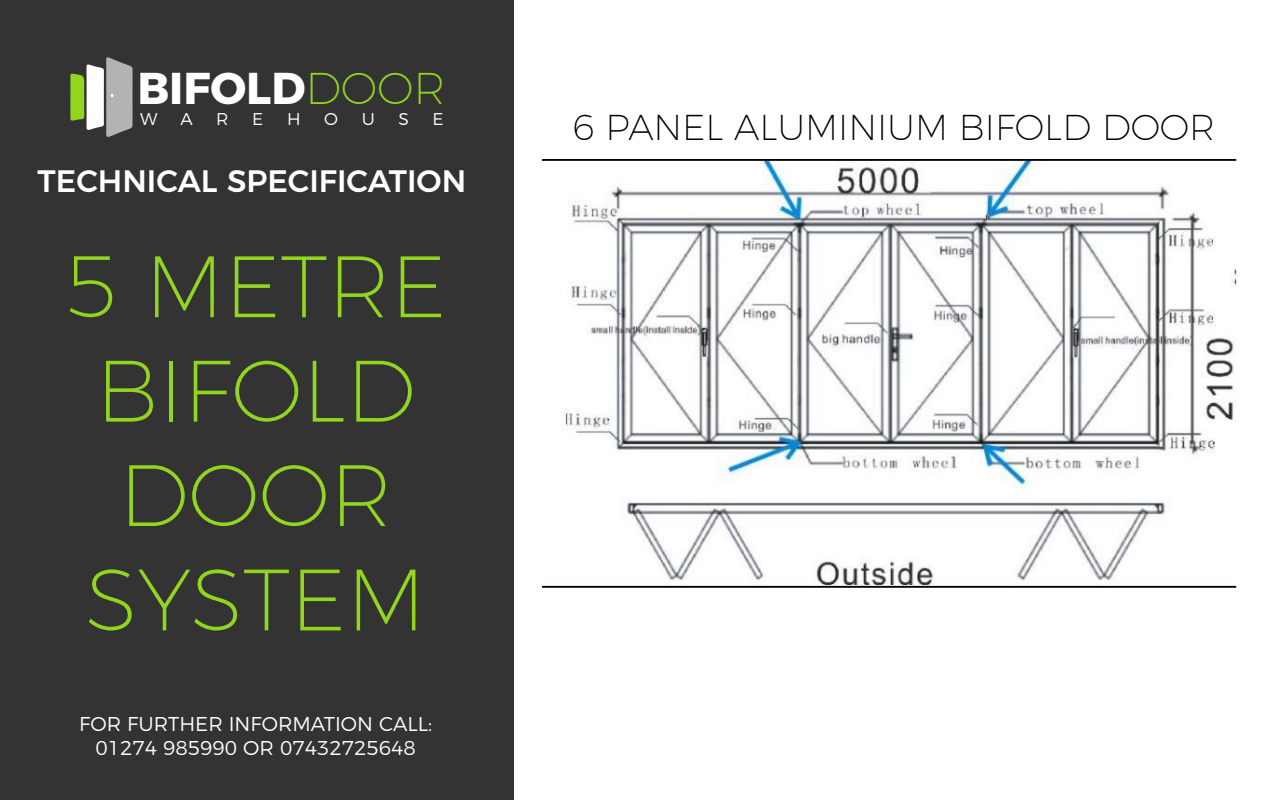
<style>
.page{position:relative;width:1280px;height:800px;background:#fff}
.page>*{position:absolute;margin:0;border:0;box-sizing:border-box;transform-origin:0 0}
.t1{font:200 87px/104.4px "Montserrat";color:#91d51f;text-align:center}
.t2{font:700 44.5px "Montserrat";color:#fff}
.t3{font:200 36px "Montserrat";color:#000}
.t4{font:500 31px "Montserrat";color:#fff}
.t5{font:300 20px/24px "Montserrat";color:#fff;text-align:center}
.t6{font:300 17.1px "Montserrat";color:#fff}
.s1{font-weight:200;color:#91d51f}
</style>
<div class="page">
<div style="left:0;top:0;width:514px;height:800px;background:#333"></div>
<img style="left:543px;top:160px;width:694px;height:428px">
<svg style="left:70px;top:57px;width:63px;height:80px"></svg>
<h2 class="t2" style="left:137px;top:52px;width:310px">BIFOLD<span class="s1">DOOR</span></h2>
<p class="t6" style="left:140px;top:105px;width:19px">W</p>
<p class="t6" style="left:180px;top:105px;width:14px">A</p>
<p class="t6" style="left:216px;top:105px;width:14px">R</p>
<p class="t6" style="left:252px;top:105px;width:13px">E</p>
<p class="t6" style="left:287px;top:105px;width:15px">H</p>
<p class="t6" style="left:324px;top:105px;width:15px">O</p>
<p class="t6" style="left:362px;top:105px;width:15px">U</p>
<p class="t6" style="left:398px;top:105px;width:12px">S</p>
<p class="t6" style="left:433px;top:105px;width:13px">E</p>
<h3 class="t4" style="left:38px;top:156px;width:430px">TECHNICAL SPECIFICATION</h3>
<h1 class="t1" style="left:65px;top:227px;width:383px">5 METRE<br>BIFOLD<br>DOOR<br>SYSTEM</h1>
<p class="t5" style="left:79px;top:710px;width:354px">FOR FURTHER INFORMATION CALL:<br>01274 985990 OR 07432725648</p>
<h3 class="t3" style="left:573px;top:100px;width:644px">6 PANEL ALUMINIUM BIFOLD DOOR</h3>
</div>
